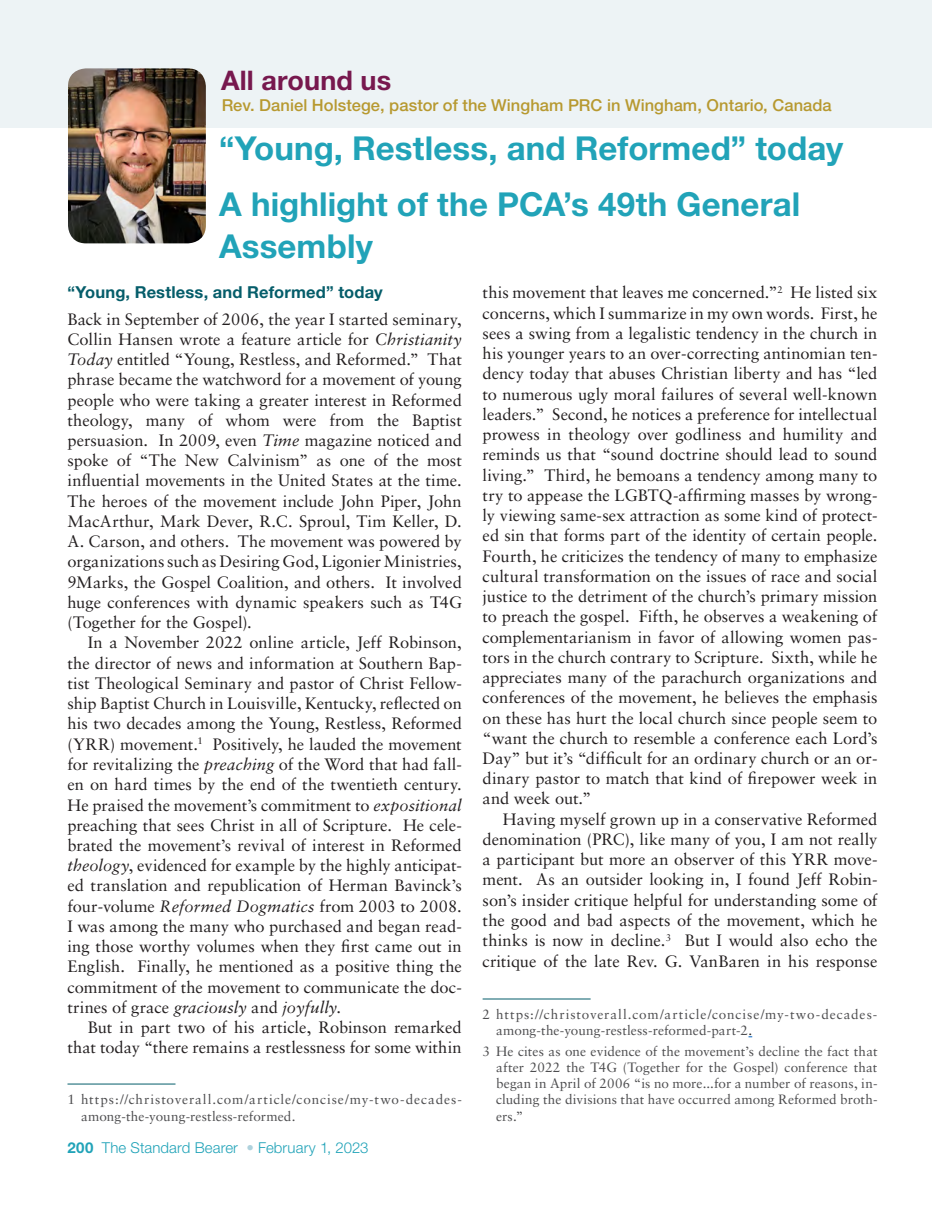
<style>
.page{position:relative;width:945px;height:1215px;background:#fff}
.page>*{position:absolute;margin:0;border:0;box-sizing:border-box;transform-origin:0 0}
.t1{font:700 33px/55.5px "Helvetica Neue LT Std";letter-spacing:.005em;color:#21a3b8}
.t2{font:700 27px "Helvetica Neue LT Std";letter-spacing:.005em;color:#77184e}
.t3{font:16.5px/20.2px "Sabon LT Std";color:#231f20;text-align:justify}
.t4{font:500 16.5px "Helvetica Neue LT Std";letter-spacing:.005em;color:#b79930}
.t5{font:700 16.5px "Helvetica Neue LT Std";letter-spacing:.01em;color:#055d6a}
.t6{font:300 15px "Helvetica Neue LT Std";letter-spacing:.01em;color:#21a3b8}
.t7{font:13.5px/16.2px "Sabon LT Std";letter-spacing:.025em;color:#4d4d4f;text-align:justify}
.t8{font:13.5px/16.2px "Sabon LT Std";letter-spacing:.06em;color:#4d4d4f}
.s1{font-style:italic}
.s2{font-weight:700}
.s3{color:#afd2dd}
.s4{color:#231f20}
</style>
<div class="page">
<hr style="left:68px;top:1084px;width:108px;height:1px;background:#055d6a">
<hr style="left:483px;top:999px;width:108px;height:1px;background:#055d6a">
<div style="left:0;top:0;width:932px;height:128px;background:#edf3f5"></div>
<img style="left:68px;top:68px;width:138px;height:175px">
<h2 class="t2" style="left:221px;top:63px;width:172px">All around us</h2>
<p class="t4" style="left:222px;top:95px;width:612px">Rev. Daniel Holstege, pastor of the Wingham PRC in Wingham, Ontario, Canada</p>
<h1 class="t1" style="left:219px;top:120px;width:626px">“Young, Restless, and Reformed” today<br>A highlight of the PCA’s 49th General</h1>
<h1 class="t1" style="left:219px;top:217px;width:155px">Assembly</h1>
<p class="t5" style="left:68px;top:281px;width:317px">“Young, Restless, and Reformed” today</p>
<p class="t3" style="left:68px;top:308px;width:396px">Back in September of 2006, the year I started seminary, Collin Hansen wrote a feature article for <span class="s1">Christianity Today</span> entitled “Young, Restless, and Reformed.” That phrase became the watchword for a movement of young people who were taking a greater interest in Reformed theology, many of whom were from the Baptist persuasion. In 2009, even <span class="s1">Time</span> magazine noticed and spoke of “The New Calvinism” as one of the most influential movements in the United States at the time.<br>The heroes of the movement include John Piper, John MacArthur, Mark Dever, R.C. Sproul, Tim Keller, D.<br>A. Carson, and others. The movement was powered by organizations such as Desiring God, Ligonier Ministries, 9Marks, the Gospel Coalition, and others. It involved huge conferences with dynamic speakers such as T4G (Together for the Gospel).</p>
<p class="t3" style="left:67px;top:632px;width:396px;text-indent:20px">In a November 2022 online article, Jeff Robinson, the director of news and information at Southern Bap&shy;tist Theological Seminary and pastor of Christ Fellow&shy;ship Baptist Church in Louisville, Kentucky, reflected on his two decades among the Young, Restless, Reformed (YRR) movement.<sup>1</sup> Positively, he lauded the movement for revitalizing the <span class="s1">preaching</span> of the Word that had fall&shy;en on hard times by the end of the twentieth century.<br>He praised the movement’s commitment to <span class="s1">expositional </span>preaching that sees Christ in all of Scripture. He cele&shy;brated the movement’s revival of interest in Reformed <span class="s1">theology</span>, evidenced for example by the highly anticipat&shy;ed translation and republication of Herman Bavinck’s four-volume <span class="s1">Reformed Dogmatics</span> from 2003 to 2008.<br>I was among the many who purchased and began read&shy;ing those worthy volumes when they first came out in English. Finally, he mentioned as a positive thing the commitment of the movement to communicate the doc&shy;trines of grace <span class="s1">graciously</span> and <span class="s1">joyfully</span>.</p>
<p class="t3" style="left:67px;top:1017px;width:396px;text-align:right">But in part two of his article, Robinson remarked that today “there remains a restlessness for some within</p>
<p class="t8" style="left:81px;top:1091px;width:382px;text-indent:-14px">1 https://christoverall.com/article/concise/my-two-decades&shy;among-the-young-restless-reformed.</p>
<p class="t6" style="left:68px;top:1138px;width:303px"><span class="s2">200</span> The Standard Bearer <span class="s3">•</span> February 1, 2023</p>
<p class="t3" style="left:483px;top:282px;width:396px">this movement that leaves me concerned.”<sup>2</sup> He listed six concerns, which I summarize in my own words. First, he sees a swing from a legalistic tendency in the church in his younger years to an over-correcting antinomian ten&shy;dency today that abuses Christian liberty and has “led to numerous ugly moral failures of several well-known leaders.” Second, he notices a preference for intellectual prowess in theology over godliness and humility and reminds us that “sound doctrine should lead to sound living.” Third, he bemoans a tendency among many to try to appease the LGBTQ-affirming masses by wrong&shy;ly viewing same-sex attraction as some kind of protect&shy;ed sin that forms part of the identity of certain people.<br>Fourth, he criticizes the tendency of many to emphasize cultural transformation on the issues of race and social justice to the detriment of the church’s primary mission to preach the gospel. Fifth, he observes a weakening of complementarianism in favor of allowing women pas&shy;tors in the church contrary to Scripture. Sixth, while he appreciates many of the parachurch organizations and conferences of the movement, he believes the emphasis on these has hurt the local church since people seem to “want the church to resemble a conference each Lord’s Day” but it’s “difficult for an ordinary church or an or&shy;dinary pastor to match that kind of firepower week in and week out.”</p>
<p class="t3" style="left:483px;top:809px;width:396px;text-indent:20px">Having myself grown up in a conservative Reformed denomination (PRC), like many of you, I am not really a participant but more an observer of this YRR move&shy;ment. As an outsider looking in, I found Jeff Robin&shy;son’s insider critique helpful for understanding some of the good and bad aspects of the movement, which he thinks is now in decline.<sup>3</sup> But I would also echo the critique of the late Rev. G. VanBaren in his response</p>
<p class="t8" style="left:496px;top:1006px;width:383px;text-indent:-14px">2 https://christoverall.com/article/concise/my-two-decades&shy;among-the-young-restless-reformed-part-2<span class="s4">.</span></p>
<p class="t7" style="left:496px;top:1043px;width:383px;text-indent:-14px">3 He cites as one evidence of the movement’s decline the fact that after 2022 the T4G (Together for the Gospel) conference that began in April of 2006 “is no more...for a number of reasons, in&shy;cluding the divisions that have occurred among Reformed broth&shy;ers.”</p>
</div>
